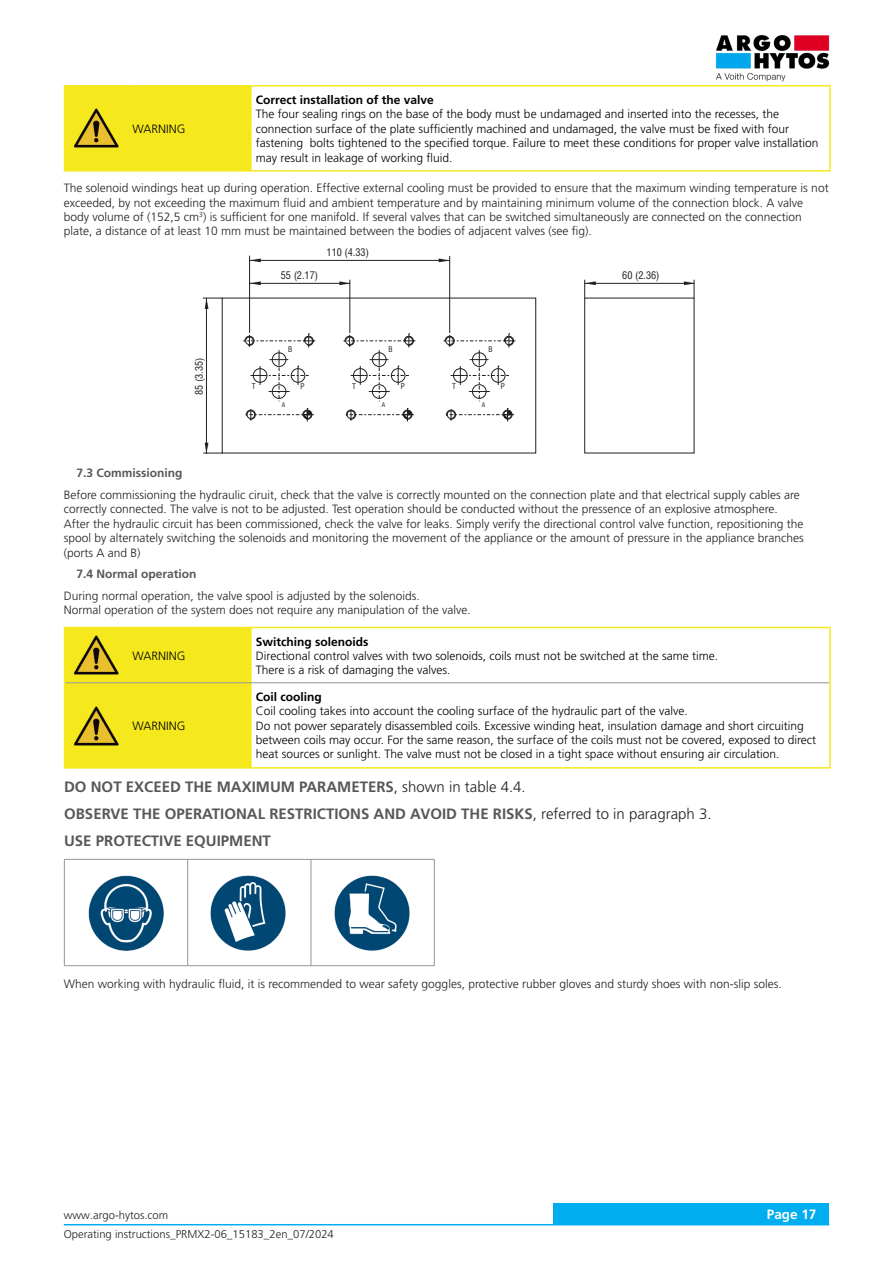
<style>
.page{position:relative;width:893px;height:1263px;background:#fff}
.page>*{position:absolute;margin:0;border:0;box-sizing:border-box;transform-origin:0 0}
._06_Text{font:700 15px "Frutiger LT Pro";color:#57585a}
.t1{font:700 13.5px "Frutiger LT Pro";color:#fff}
._06_Text-2{font:300 12px/14.4px "Frutiger LT Pro";color:#231f20}
._06_Text__odsaz_1mm{font:300 12px/14.4px "Frutiger LT Pro";color:#000}
._06_Text__odsaz_1mm-2{font:700 12px "Frutiger LT Pro";color:#000}
._05_Subline_Copytext{font:700 12px "Frutiger LT Pro";color:#57585a}
.Tabulka_1sloupec{font:300 12px "Frutiger LT Pro";color:#000}
.t2{font:300 11.25px "Frutiger LT Pro";color:#231f20}
.t3{font:condensed 10.35px "Swiss 721 BTCE";color:#231f20}
.t4{font:condensed 7.65px "Swiss 721 BTCE";color:#231f20}
.t5{font:condensed 6.3px "Swiss 721 BT";color:#231f20}
.s1{font-weight:300;color:#231f20}
</style>
<div class="page">
<div style="left:553px;top:1203px;width:276px;height:22px;background:#00aeef"></div>
<hr style="left:64px;top:1224px;width:765px;height:1px;background:#00aeef">
<div style="left:65px;top:87px;width:187px;height:83px;background:#f5e91e"></div>
<hr style="left:64px;top:85px;width:64px;height:2px;background:#f5e91e">
<hr style="left:64px;top:87px;width:1px;height:83px;background:#f5e91e">
<hr style="left:128px;top:85px;width:124px;height:2px;background:#f5e91e">
<hr style="left:252px;top:85px;width:579px;height:2px;background:#f5e91e">
<hr style="left:829px;top:87px;width:2px;height:83px;background:#f5e91e">
<hr style="left:64px;top:170px;width:64px;height:2px;background:#f5e91e">
<hr style="left:128px;top:170px;width:124px;height:2px;background:#f5e91e">
<hr style="left:252px;top:170px;width:579px;height:2px;background:#f5e91e">
<img style="left:72px;top:107px;width:47px;height:42px">
<svg style="left:243px;top:333px;width:72px;height:88px"></svg>
<svg style="left:343px;top:333px;width:72px;height:88px"></svg>
<svg style="left:444px;top:333px;width:71px;height:88px"></svg>
<hr style="left:206px;top:298px;width:1px;height:155px;background:#231f20">
<svg style="left:203px;top:298px;width:19px;height:11px"></svg>
<svg style="left:203px;top:443px;width:20px;height:11px"></svg>
<hr style="left:249px;top:256px;width:1px;height:77px;background:#231f20">
<hr style="left:350px;top:280px;width:1px;height:53px;background:#231f20">
<hr style="left:449px;top:256px;width:1px;height:77px;background:#231f20">
<hr style="left:249px;top:283px;width:101px;height:1px;background:#231f20">
<hr style="left:249px;top:260px;width:201px;height:1px;background:#231f20">
<svg style="left:250px;top:259px;width:11px;height:3px"></svg>
<svg style="left:439px;top:259px;width:11px;height:3px"></svg>
<svg style="left:250px;top:281px;width:11px;height:4px"></svg>
<svg style="left:339px;top:282px;width:12px;height:3px"></svg>
<div style="left:584px;top:298px;width:110px;height:155px;border:1px solid #231f20"></div>
<hr style="left:584px;top:283px;width:110px;height:1px;background:#231f20">
<svg style="left:584px;top:280px;width:12px;height:18px"></svg>
<svg style="left:684px;top:280px;width:11px;height:18px"></svg>
<div style="left:65px;top:628px;width:187px;height:139px;background:#f5e91e"></div>
<hr style="left:65px;top:682px;width:63px;height:1px;background:#939598">
<hr style="left:128px;top:682px;width:124px;height:1px;background:#939598">
<hr style="left:252px;top:682px;width:577px;height:1px;background:#939598">
<hr style="left:64px;top:627px;width:64px;height:1px;background:#f5e91e">
<hr style="left:64px;top:628px;width:1px;height:55px;background:#f5e91e">
<hr style="left:128px;top:627px;width:124px;height:1px;background:#f5e91e">
<hr style="left:252px;top:627px;width:579px;height:1px;background:#f5e91e">
<hr style="left:829px;top:628px;width:2px;height:55px;background:#f5e91e">
<hr style="left:64px;top:683px;width:1px;height:84px;background:#f5e91e">
<hr style="left:829px;top:683px;width:2px;height:84px;background:#f5e91e">
<hr style="left:64px;top:767px;width:64px;height:2px;background:#f5e91e">
<hr style="left:128px;top:767px;width:124px;height:2px;background:#f5e91e">
<hr style="left:252px;top:767px;width:579px;height:2px;background:#f5e91e">
<img style="left:72px;top:634px;width:47px;height:42px">
<img style="left:72px;top:705px;width:47px;height:42px">
<img style="left:88px;top:875px;width:76px;height:76px">
<img style="left:210px;top:875px;width:76px;height:76px">
<img style="left:334px;top:875px;width:76px;height:76px">
<hr style="left:64px;top:859px;width:124px;height:1px;background:#939598">
<hr style="left:64px;top:859px;width:1px;height:106px;background:#939598">
<hr style="left:188px;top:859px;width:123px;height:1px;background:#939598">
<hr style="left:187px;top:859px;width:1px;height:106px;background:#939598">
<hr style="left:311px;top:859px;width:123px;height:1px;background:#939598">
<hr style="left:311px;top:859px;width:1px;height:106px;background:#939598">
<hr style="left:434px;top:859px;width:1px;height:106px;background:#939598">
<hr style="left:64px;top:965px;width:124px;height:1px;background:#939598">
<hr style="left:188px;top:965px;width:123px;height:1px;background:#939598">
<hr style="left:311px;top:965px;width:123px;height:1px;background:#939598">
<img style="left:716px;top:35px;width:113px;height:46px">
<p class="_06_Text__odsaz_1mm-2" style="left:256px;top:93px;width:179px">Correct installation of the valve</p>
<p class="_06_Text__odsaz_1mm" style="left:256px;top:107px;width:564px">The four sealing rings on the base of the body must be undamaged and inserted into the recesses, the connection surface of the plate sufficiently machined and undamaged, the valve must be fixed with four fastening bolts tightened to the specified torque. Failure to meet these conditions for proper valve installation may result in leakage of working fluid.</p>
<p class="_06_Text-2" style="left:64px;top:181px;width:766px">The solenoid windings heat up during operation. Effective external cooling must be provided to ensure that the maximum winding temperature is not exceeded, by not exceeding the maximum fluid and ambient temperature and by maintaining minimum volume of the connection block. A valve body volume of (152,5 cm<sup>3</sup>) is sufficient for one manifold. If several valves that can be switched simultaneously are connected on the connection plate, a distance of at least 10 mm must be maintained between the bodies of adjacent valves (see fig).</p>
<p class="Tabulka_1sloupec" style="left:133px;top:122px;width:54px">WARNING</p>
<p class="t3" style="left:192px;top:395px;width:39px;rotate:-90deg">85 (3.35)</p>
<p class="t3" style="left:281px;top:268px;width:39px">55 (2.17)</p>
<p class="t3" style="left:327px;top:245px;width:44px">110 (4.33)</p>
<p class="t4" style="left:288px;top:344px;width:6px">B</p>
<p class="t4" style="left:388px;top:344px;width:6px">B</p>
<p class="t4" style="left:252px;top:381px;width:5px">T</p>
<p class="t4" style="left:301px;top:381px;width:6px">P</p>
<p class="t4" style="left:352px;top:381px;width:5px">T</p>
<p class="t4" style="left:401px;top:381px;width:6px">P</p>
<p class="t5" style="left:282px;top:400px;width:5px">A</p>
<p class="t5" style="left:382px;top:400px;width:5px">A</p>
<p class="t4" style="left:488px;top:344px;width:6px">B</p>
<p class="t4" style="left:452px;top:381px;width:5px">T</p>
<p class="t4" style="left:501px;top:381px;width:6px">P</p>
<p class="t5" style="left:482px;top:400px;width:5px">A</p>
<p class="t3" style="left:622px;top:268px;width:39px">60 (2.36)</p>
<p class="_05_Subline_Copytext" style="left:77px;top:466px;width:108px">7.3 Commissioning</p>
<p class="_06_Text-2" style="left:64px;top:488px;width:738px">Before commissioning the hydraulic ciruit, check that the valve is correctly mounted on the connection plate and that electrical supply cables are correctly connected. The valve is not to be adjusted. Test operation should be conducted without the pressence of an explosive atmosphere.</p>
<p class="_06_Text-2" style="left:64px;top:517px;width:741px;text-align:justify">After the hydraulic circuit has been commissioned, check the valve for leaks. Simply verify the directional control valve function, repositioning the spool by alternately switching the solenoids and monitoring the movement of the appliance or the amount of pressure in the appliance branches (ports A and B)</p>
<p class="_05_Subline_Copytext" style="left:77px;top:567px;width:122px">7.4 Normal operation</p>
<p class="_06_Text-2" style="left:64px;top:588px;width:358px">During normal operation, the valve spool is adjusted by the solenoids.</p>
<p class="_06_Text-2" style="left:64px;top:603px;width:408px">Normal operation of the system does not require any manipulation of the valve.</p>
<p class="Tabulka_1sloupec" style="left:133px;top:649px;width:54px">WARNING</p>
<p class="Tabulka_1sloupec" style="left:133px;top:718px;width:54px">WARNING</p>
<p class="_06_Text__odsaz_1mm-2" style="left:256px;top:634px;width:114px">Switching solenoids</p>
<p class="_06_Text__odsaz_1mm" style="left:256px;top:649px;width:464px">Directional control valves with two solenoids, coils must not be switched at the same time.</p>
<p class="_06_Text__odsaz_1mm" style="left:256px;top:663px;width:196px">There is a risk of damaging the valves.</p>
<p class="_06_Text__odsaz_1mm-2" style="left:256px;top:689px;width:67px">Coil cooling</p>
<p class="_06_Text__odsaz_1mm" style="left:256px;top:704px;width:434px">Coil cooling takes into account the cooling surface of the hydraulic part of the valve.</p>
<p class="_06_Text__odsaz_1mm" style="left:256px;top:718px;width:562px">Do not power separately disassembled coils. Excessive winding heat, insulation damage and short circuiting between coils may occur. For the same reason, the surface of the coils must not be covered, exposed to direct heat sources or sunlight. The valve must not be closed in a tight space without ensuring air circulation.</p>
<p class="_06_Text" style="left:64px;top:778px;width:463px">DO NOT EXCEED THE MAXIMUM PARAMETERS<span class="s1">, shown in table 4.4.</span></p>
<p class="_06_Text" style="left:64px;top:805px;width:649px">OBSERVE THE OPERATIONAL RESTRICTIONS AND AVOID THE RISKS<span class="s1">, referred to in paragraph 3.</span></p>
<p class="_06_Text" style="left:64px;top:832px;width:208px">USE PROTECTIVE EQUIPMENT</p>
<p class="_06_Text-2" style="left:64px;top:976px;width:720px">When working with hydraulic fluid, it is recommended to wear safety goggles, protective rubber gloves and sturdy shoes with non-slip soles.</p>
<p class="t2" style="left:64px;top:1209px;width:106px">www.argo-hytos.com</p>
<p class="t1" style="left:767px;top:1206px;width:51px">Page 17</p>
<p class="t2" style="left:64px;top:1227px;width:272px">Operating instructions_PRMX2-06_15183_2en_07/2024</p>
</div>
